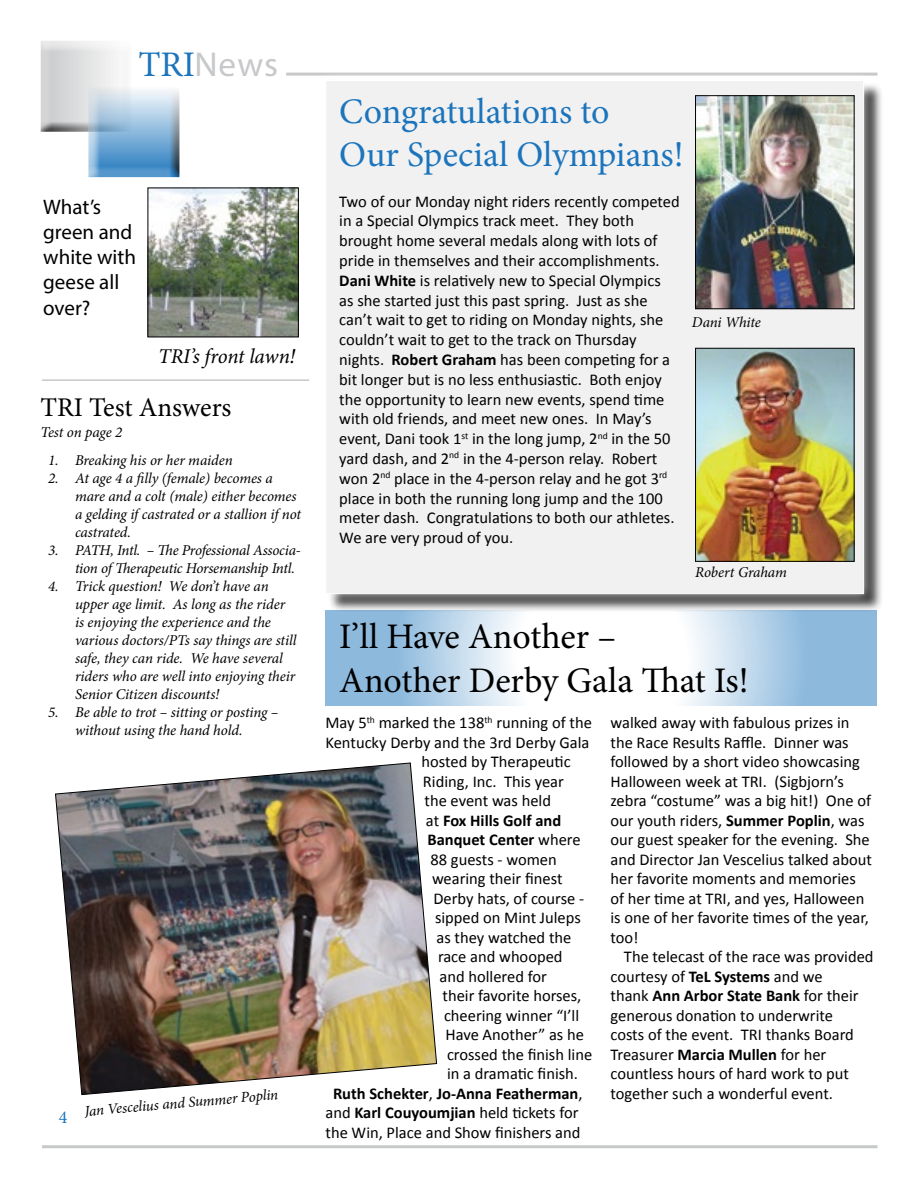
<style>
.page{position:relative;width:918px;height:1188px;background:#fff}
.page>*{position:absolute;margin:0;border:0;box-sizing:border-box;transform-origin:0 0}
.t1{font:36px/43.2px "Minion Pro";letter-spacing:-.005em;color:#000}
.t2{font:36px/43.2px "Minion Pro";color:#1c75bc}
.t3{font:34.5px "Myriad Pro";color:#c7c8ca}
.t4{font:27px "Minion Pro";letter-spacing:-.005em;color:#000}
.t5{font:21px/25.2px "Myriad Pro";color:#000}
.t6{font:italic 21px "Minion Pro";letter-spacing:-.005em;color:#000}
.t7{font:18px "Minion Pro";color:#1c75bc}
.t8{font:16.5px/19.5px "Calibri";color:#000}
.t9{font:700 16.5px "Calibri";color:#000}
.t10{font:italic 15px/18px "Minion Pro";letter-spacing:-.01em;color:#000}
.s1{font-family:"Minion Pro";font-size:36px;color:#1c75bc}
.s2{font-weight:700}
.s3{font-weight:400}
</style>
<div class="page">
<div style="left:34px;top:33px;width:109px;height:100px;background:#000;opacity:.75"></div>
<div style="left:77px;top:77px;width:104px;height:112px;background:#fff;opacity:.75"></div>
<div style="left:81px;top:75px;width:100px;height:109px;background:#000;opacity:.75"></div>
<hr style="left:42px;top:1145px;width:836px;height:3px;background:#c7c8ca">
<hr style="left:286px;top:73px;width:592px;height:3px;background:#c7c8ca">
<svg style="left:326px;top:610px;width:551px;height:96px"></svg>
<div style="left:328px;top:83px;width:555px;height:529px;background:#000;opacity:.75"></div>
<div style="left:316px;top:71px;width:558px;height:532px;background:#fff;opacity:.75"></div>
<div style="left:326px;top:80px;width:538px;height:514px;background:#f1f1f2;border:1px solid #fff"></div>
<img style="left:55px;top:762px;width:382px;height:333px">
<img style="left:697px;top:97px;width:156px;height:210px">
<div style="left:695px;top:95px;width:160px;height:214px;border:1px solid #000"></div>
<img style="left:697px;top:350px;width:156px;height:210px">
<div style="left:695px;top:348px;width:160px;height:214px;border:1px solid #000"></div>
<img style="left:150px;top:190px;width:147px;height:145px">
<div style="left:148px;top:188px;width:151px;height:149px;border:1px solid #000"></div>
<hr style="left:42px;top:379px;width:267px;height:2px;background:#c7c8ca">
<h2 class="t3" style="left:138px;top:43px;width:141px"><span class="s1">TRI</span>News</h2>
<p class="t5" style="left:43px;top:194px;width:94px">What’s green and white with geese all over?</p>
<p class="t6" style="left:158px;top:342px;width:139px">TRI’s front lawn!</p>
<h3 class="t4" style="left:40px;top:389px;width:192px">TRI Test Answers</h3>
<p class="t10" style="left:40px;top:423px;width:83px">Test on page 2</p>
<p class="t10" style="left:48px;top:451px;width:186px">1. Breaking his or her maiden</p>
<p class="t10" style="left:75px;top:469px;width:228px;text-indent:-27px">2. At age 4 a filly (female) becomes a mare and a colt (male) either becomes a gelding if castrated or a stallion if not castrated.</p>
<p class="t10" style="left:75px;top:541px;width:227px;text-indent:-27px">3. PATH, Intl. – The Professional Associa&shy;tion of Therapeutic Horsemanship Intl.</p>
<p class="t10" style="left:75px;top:577px;width:223px;text-indent:-27px">4. Trick question! We don’t have an upper age limit. As long as the rider is enjoying the experience and the various doctors/PTs say things are still safe, they can ride. We have several riders who are well into enjoying their Senior Citizen discounts!</p>
<p class="t10" style="left:48px;top:703px;width:232px;text-align:center">5. Be able to trot – sitting or posting – without using the hand hold.</p>
<p class="t7" style="left:59px;top:1105px;width:10px">4</p>
<p class="t10" style="left:84px;top:1102px;width:196px;rotate:-5deg">Jan Vescelius and Summer Poplin</p>
<h1 class="t2" style="left:339px;top:90px;width:346px">Congratulations to<br>Our Special Olympians!</h1>
<p class="t8" style="left:339px;top:191px;width:342px">Two of our Monday night riders recently competed in a Special Olympics track meet. They both brought home several medals along with lots of pride in themselves and their accomplishments.<br><span class="s2">Dani White</span> is relatively new to Special Olympics<br>as she started just this past spring. Just as she can’t wait to get to riding on Monday nights, she couldn’t wait to get to the track on Thursday nights. <span class="s2">Robert Graham</span> has been competing for a bit longer but is no less enthusiastic. Both enjoy the opportunity to learn new events, spend time with old friends, and meet new ones. In May’s event, Dani took 1<sup>st</sup> in the long jump, 2<sup>nd</sup> in the 50 yard dash, and 2<sup>nd</sup> in the 4-person relay. Robert won 2<sup>nd</sup> place in the 4-person relay and he got 3<sup>rd </sup>place in both the running long jump and the 100 meter dash. Congratulations to both our athletes.<br>We are very proud of you.</p>
<p class="t10" style="left:692px;top:313px;width:70px">Dani White</p>
<p class="t10" style="left:695px;top:563px;width:93px">Robert Graham</p>
<h1 class="t1" style="left:339px;top:616px;width:411px">I’ll Have Another –<br>Another Derby Gala That Is!</h1>
<p class="t8" style="left:610px;top:713px;width:263px">walked away with fabulous prizes in the Race Results Raffle. Dinner was followed by a short video showcasing Halloween week at TRI. (Sigbjorn’s zebra “costume” was a big hit!) One of our youth riders, <span class="s2">Summer Poplin</span>, was our guest speaker for the evening. She and Director Jan Vescelius talked about her favorite moments and memories of her time at TRI, and yes, Halloween is one of her favorite times of the year, too!</p>
<p class="t8" style="left:610px;top:947px;width:265px;text-indent:13px">The telecast of the race was provided courtesy of <span class="s2">TeL Systems</span> and we<br>thank <span class="s2">Ann Arbor State Bank</span> for their generous donation to underwrite<br>costs of the event. TRI thanks Board Treasurer <span class="s2">Marcia Mullen</span> for her countless hours of hard work to put together such a wonderful event.</p>
<p class="t8" style="left:326px;top:713px;width:268px">May 5<sup>th</sup> marked the 138<sup>th</sup> running of the</p>
<p class="t8" style="left:325px;top:732px;width:266px">Kentucky Derby and the 3rd Derby Gala</p>
<p class="t8" style="left:421px;top:752px;width:151px">hosted by Therapeutic</p>
<p class="t8" style="left:423px;top:771px;width:142px">Riding, Inc. This year</p>
<p class="t8" style="left:424px;top:791px;width:128px">the event was held</p>
<p class="t9" style="left:426px;top:810px;width:137px"><span class="s3">at</span> Fox Hills Golf and</p>
<p class="t9" style="left:427px;top:829px;width:155px">Banquet Center <span class="s3">where</span></p>
<p class="t8" style="left:430px;top:849px;width:128px">88 guests - women</p>
<p class="t8" style="left:432px;top:869px;width:132px">wearing their finest</p>
<p class="t8" style="left:434px;top:888px;width:152px">Derby hats, of course -</p>
<p class="t8" style="left:435px;top:908px;width:147px">sipped on Mint Juleps</p>
<p class="t8" style="left:437px;top:927px;width:136px">as they watched the</p>
<p class="t8" style="left:438px;top:947px;width:126px">race and whooped</p>
<p class="t8" style="left:440px;top:966px;width:109px">and hollered for</p>
<p class="t8" style="left:443px;top:986px;width:140px">their favorite horses,</p>
<p class="t8" style="left:444px;top:1005px;width:137px">cheering winner “I’ll</p>
<p class="t8" style="left:446px;top:1025px;width:140px">Have Another” as he</p>
<p class="t8" style="left:447px;top:1044px;width:147px">crossed the finish line</p>
<p class="t8" style="left:447px;top:1064px;width:133px">in a dramatic finish.</p>
<p class="t9" style="left:333px;top:1083px;width:251px">Ruth Schekter<span class="s3">,</span> Jo-Anna Featherman<span class="s3">,</span></p>
<p class="t8" style="left:326px;top:1103px;width:254px">and <span class="s2">Karl Couyoumjian</span> held tickets for</p>
<p class="t8" style="left:326px;top:1123px;width:257px">the Win, Place and Show finishers and</p>
</div>
